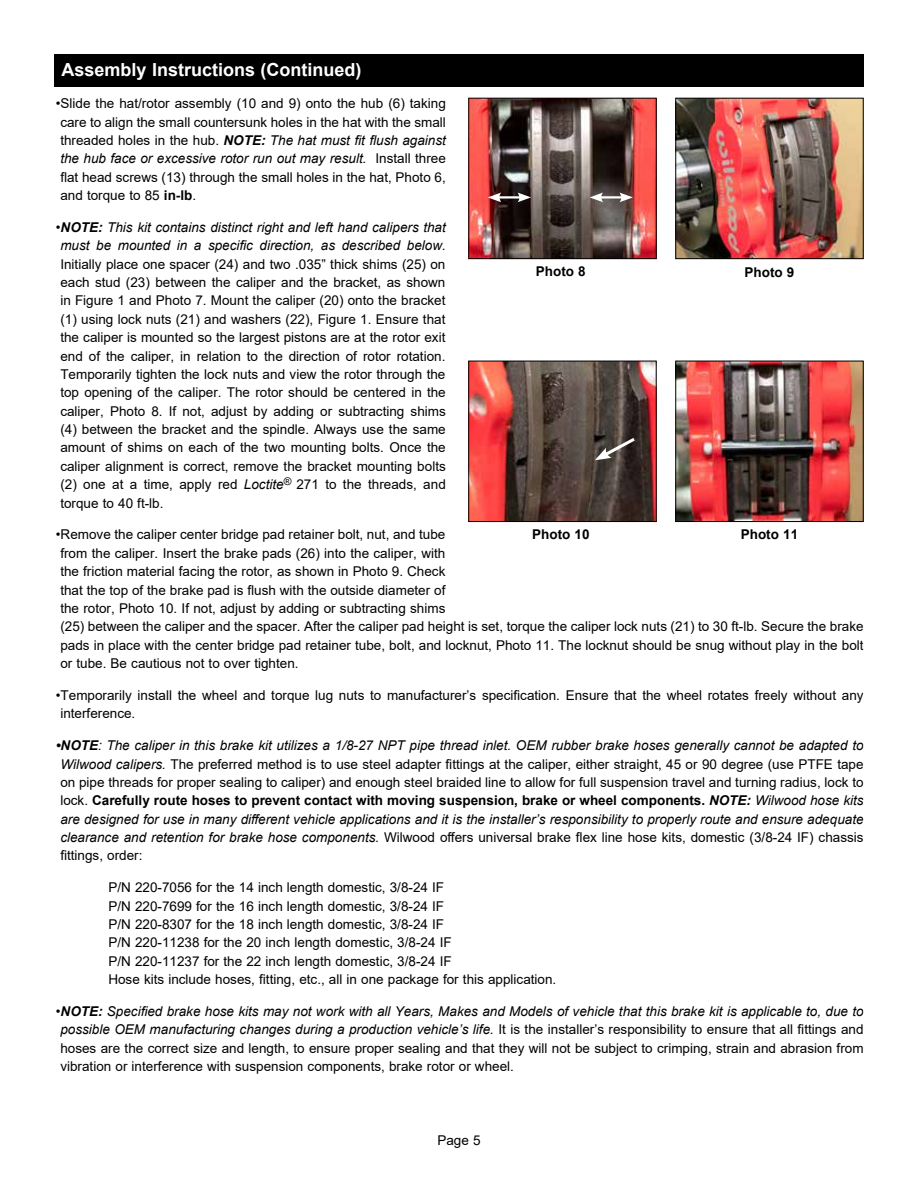
<style>
.page{position:relative;width:918px;height:1188px;background:#fff}
.page>*{position:absolute;margin:0;border:0;box-sizing:border-box;transform-origin:0 0}
.t1{font:700 18px "Arial";color:#fff}
.t2{font:13.5px/18.3px "Arial";color:#000;text-align:justify}
.t3{font:italic 13.5px/18.3px "Arial";color:#000;text-align:center}
.t4{font:700 13.5px "Arial";color:#000}
.s1{font-weight:700;font-style:italic}
.s2{font-style:italic}
.s3{font-weight:700}
.s4{font-style:normal}
</style>
<div class="page">
<div style="left:54px;top:54px;width:810px;height:32px;background:#000"></div>
<img style="left:470px;top:100px;width:185px;height:157px">
<div style="left:468px;top:98px;width:189px;height:161px;border:1px solid #000"></div>
<img style="left:470px;top:363px;width:185px;height:157px">
<div style="left:468px;top:361px;width:189px;height:161px;border:1px solid #000"></div>
<svg style="left:595px;top:435px;width:43px;height:25px"></svg>
<img style="left:677px;top:363px;width:185px;height:157px">
<div style="left:675px;top:361px;width:189px;height:161px;border:1px solid #000"></div>
<img style="left:677px;top:100px;width:185px;height:157px">
<div style="left:675px;top:98px;width:189px;height:161px;border:1px solid #000"></div>
<hr style="left:497px;top:196px;width:25px;height:3px;background:#fff">
<svg style="left:488px;top:193px;width:13px;height:9px"></svg>
<svg style="left:518px;top:193px;width:13px;height:9px"></svg>
<hr style="left:599px;top:196px;width:25px;height:3px;background:#fff">
<svg style="left:590px;top:193px;width:13px;height:9px"></svg>
<svg style="left:619px;top:193px;width:14px;height:9px"></svg>
<h1 class="t1" style="left:62px;top:57px;width:302px">Assembly Instructions (Continued)</h1>
<p class="t2" style="left:60px;top:94px;width:387px;text-indent:-4px">•Slide the hat/rotor assembly (10 and 9) onto the hub (6) taking care to align the small countersunk holes in the hat with the small threaded holes in the hub. <span class="s1">NOTE:</span> <span class="s2">The hat must fit flush against the hub face or excessive rotor run out may result.</span> Install three flat head screws (13) through the small holes in the hat, Photo 6, and torque to 85 <span class="s3">in-lb</span>.</p>
<p class="t3" style="left:56px;top:218px;width:392px"><span class="s4">•</span><span class="s3">NOTE:</span> This kit contains distinct right and left hand calipers that must be mounted in a specific direction, as described below.</p>
<p class="t2" style="left:60px;top:255px;width:387px">Initially place one spacer (24) and two .035” thick shims (25) on each stud (23) between the caliper and the bracket, as shown in Figure 1 and Photo 7. Mount the caliper (20) onto the bracket (1) using lock nuts (21) and washers (22), Figure 1. Ensure that the caliper is mounted so the largest pistons are at the rotor exit end of the caliper, in relation to the direction of rotor rotation.<br>Temporarily tighten the lock nuts and view the rotor through the top opening of the caliper. The rotor should be centered in the caliper, Photo 8. If not, adjust by adding or subtracting shims (4) between the bracket and the spindle. Always use the same amount of shims on each of the two mounting bolts. Once the caliper alignment is correct, remove the bracket mounting bolts (2) one at a time, apply red <span class="s2">Loctite</span><sup>®</sup> 271 to the threads, and torque to 40 ft-lb.</p>
<p class="t2" style="left:60px;top:525px;width:805px;text-align:left;text-indent:-4px">•Remove the caliper center bridge pad retainer bolt, nut, and tube<br>from the caliper. Insert the brake pads (26) into the caliper, with<br>the friction material facing the rotor, as shown in Photo 9. Check<br>that the top of the brake pad is flush with the outside diameter of<br>the rotor, Photo 10. If not, adjust by adding or subtracting shims<br>(25) between the caliper and the spacer. After the caliper pad height is set, torque the caliper lock nuts (21) to 30 ft-lb. Secure the brake pads in place with the center bridge pad retainer tube, bolt, and locknut, Photo 11. The locknut should be snug without play in the bolt or tube. Be cautious not to over tighten.</p>
<p class="t2" style="left:60px;top:686px;width:805px;text-indent:-4px">•Temporarily install the wheel and torque lug nuts to manufacturer’s specification. Ensure that the wheel rotates freely without any interference.</p>
<p class="t2" style="left:60px;top:736px;width:805px;text-indent:-4px"><span class="s1">•NOTE</span><span class="s2">: The caliper in this brake kit utilizes a 1/8-27 NPT pipe thread inlet. OEM rubber brake hoses generally cannot be adapted to Wilwood calipers.</span> The preferred method is to use steel adapter fittings at the caliper, either straight, 45 or 90 degree (use PTFE tape on pipe threads for proper sealing to caliper) and enough steel braided line to allow for full suspension travel and turning radius, lock to lock. <span class="s3">Carefully route hoses to prevent contact with moving suspension, brake or wheel components.</span> <span class="s1">NOTE:</span> <span class="s2">Wilwood hose kits are designed for use in many different vehicle applications and it is the installer’s responsibility to properly route and ensure adequate clearance and retention for brake hose components.</span> Wilwood offers universal brake flex line hose kits, domestic (3/8-24 IF) chassis fittings, order:</p>
<p class="t2" style="left:108px;top:878px;width:449px;text-align:left">P/N 220-7056 for the 14 inch length domestic, 3/8-24 IF<br>P/N 220-7699 for the 16 inch length domestic, 3/8-24 IF<br>P/N 220-8307 for the 18 inch length domestic, 3/8-24 IF<br>P/N 220-11238 for the 20 inch length domestic, 3/8-24 IF<br>P/N 220-11237 for the 22 inch length domestic, 3/8-24 IF<br>Hose kits include hoses, fitting, etc., all in one package for this application.</p>
<p class="t2" style="left:60px;top:1002px;width:805px;text-indent:-4px">•<span class="s1">NOTE:</span> <span class="s2">Specified brake hose kits may not work with all Years, Makes and Models of vehicle that this brake kit is applicable to, due to possible OEM manufacturing changes during a production vehicle’s life.</span> It is the installer’s responsibility to ensure that all fittings and hoses are the correct size and length, to ensure proper sealing and that they will not be subject to crimping, strain and abrasion from vibration or interference with suspension components, brake rotor or wheel.</p>
<p class="t4" style="left:536px;top:262px;width:51px">Photo 8</p>
<p class="t4" style="left:745px;top:262px;width:51px">Photo 9</p>
<p class="t4" style="left:532px;top:525px;width:59px">Photo 10</p>
<p class="t4" style="left:741px;top:525px;width:59px">Photo 11</p>
<p class="t2" style="left:437px;top:1131px;width:45px">Page 5</p>
</div>
